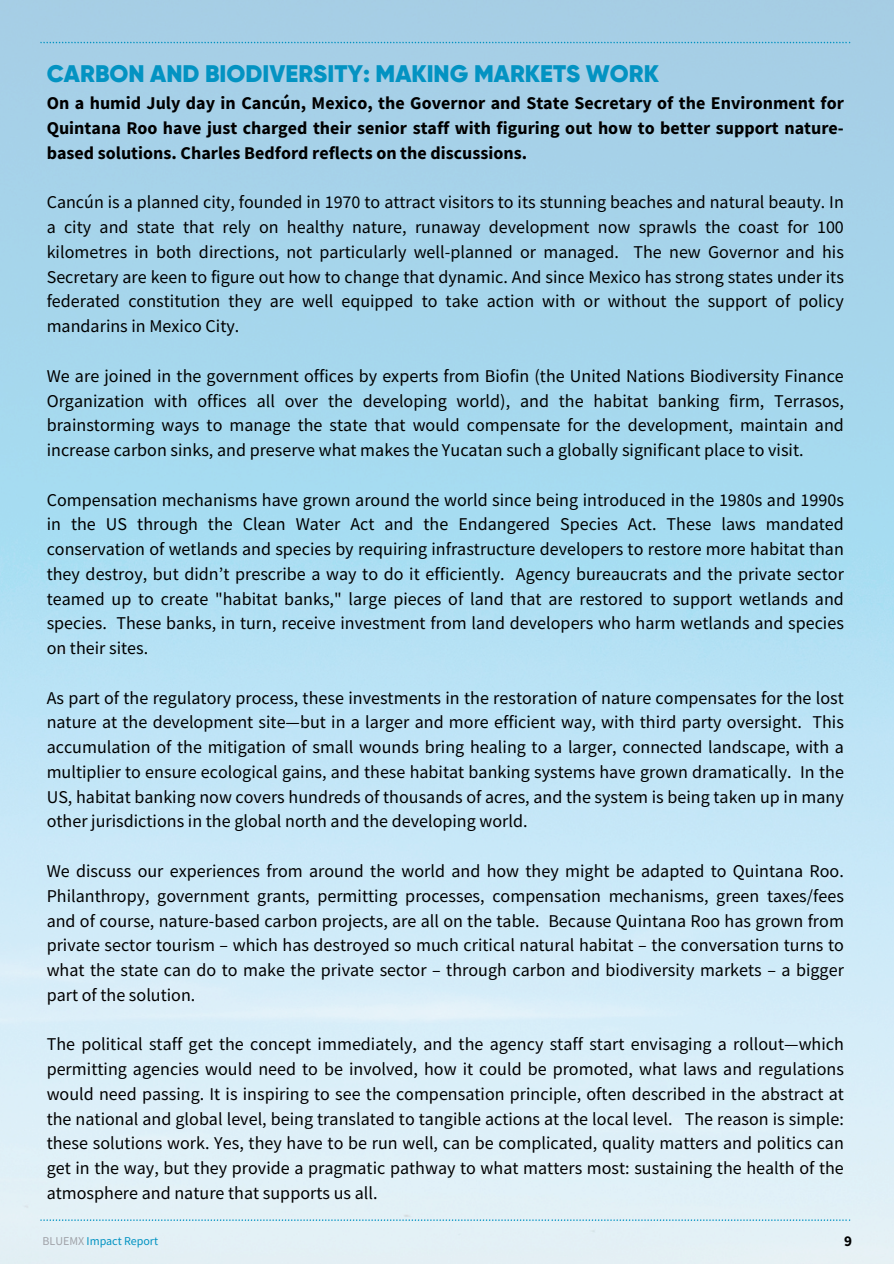
<style>
.page{position:relative;width:894px;height:1264px;background:#fff}
.page>*{position:absolute;margin:0;border:0;box-sizing:border-box;transform-origin:0 0}
.t1{font:900 24px "Gilroy";color:#0393c2}
.t2{font:18px/24.8px "Source Sans Pro";color:#000;text-align:justify}
.t3{font:700 18px/24.8px "Source Sans Pro";color:#000;text-align:justify}
.t4{font:700 15px "Source Sans Pro";color:#000}
.t5{font:12px "Source Sans Pro";letter-spacing:-.005em;color:#0393c2}
.s1{color:#a0a2a8}
</style>
<div class="page">
<img style="left:0;top:0;width:893px;height:1263px">
<svg style="left:40px;top:42px;width:810px;height:1px"></svg>
<svg style="left:40px;top:1219px;width:810px;height:1px"></svg>
<p class="t1" style="left:47px;top:59px;width:613px">CARBON AND BIODIVERSITY: MAKING MARKETS WORK</p>
<p class="t3" style="left:47px;top:91px;width:798px">On a humid July day in Cancún, Mexico, the Governor and State Secretary of the Environment for Quintana Roo have just charged their senior staff with figuring out how to better support nature&shy;based solutions. Charles Bedford reflects on the discussions.</p>
<h1 class="t2" style="left:47px;top:190px;width:798px">Cancún is a planned city, founded in 1970 to attract visitors to its stunning beaches and natural beauty. In a city and state that rely on healthy nature, runaway development now sprawls the coast for 100 kilometres in both directions, not particularly well-planned or managed. The new Governor and his Secretary are keen to figure out how to change that dynamic. And since Mexico has strong states under its federated constitution they are well equipped to take action with or without the support of policy mandarins in Mexico City.</h1>
<h2 class="t2" style="left:47px;top:363px;width:798px">We are joined in the government offices by experts from Biofin (the United Nations Biodiversity Finance Organization with offices all over the developing world), and the habitat banking firm, Terrasos, brainstorming ways to manage the state that would compensate for the development, maintain and increase carbon sinks, and preserve what makes the Yucatan such a globally significant place to visit.</h2>
<h2 class="t2" style="left:47px;top:487px;width:798px">Compensation mechanisms have grown around the world since being introduced in the 1980s and 1990s in the US through the Clean Water Act and the Endangered Species Act. These laws mandated conservation of wetlands and species by requiring infrastructure developers to restore more habitat than they destroy, but didn’t prescribe a way to do it efficiently. Agency bureaucrats and the private sector teamed up to create "habitat banks," large pieces of land that are restored to support wetlands and species. These banks, in turn, receive investment from land developers who harm wetlands and species on their sites.</h2>
<h2 class="t2" style="left:47px;top:685px;width:798px">As part of the regulatory process, these investments in the restoration of nature compensates for the lost nature at the development site—but in a larger and more efficient way, with third party oversight. This accumulation of the mitigation of small wounds bring healing to a larger, connected landscape, with a multiplier to ensure ecological gains, and these habitat banking systems have grown dramatically. In the US, habitat banking now covers hundreds of thousands of acres, and the system is being taken up in many other jurisdictions in the global north and the developing world.</h2>
<h2 class="t2" style="left:47px;top:858px;width:798px">We discuss our experiences from around the world and how they might be adapted to Quintana Roo.<br>Philanthropy, government grants, permitting processes, compensation mechanisms, green taxes/fees and of course, nature-based carbon projects, are all on the table. Because Quintana Roo has grown from private sector tourism – which has destroyed so much critical natural habitat – the conversation turns to what the state can do to make the private sector – through carbon and biodiversity markets – a bigger part of the solution.</h2>
<h2 class="t2" style="left:47px;top:1031px;width:798px">The political staff get the concept immediately, and the agency staff start envisaging a rollout—which permitting agencies would need to be involved, how it could be promoted, what laws and regulations would need passing. It is inspiring to see the compensation principle, often described in the abstract at the national and global level, being translated to tangible actions at the local level. The reason is simple: these solutions work. Yes, they have to be run well, can be complicated, quality matters and politics can get in the way, but they provide a pragmatic pathway to what matters most: sustaining the health of the atmosphere and nature that supports us all.</h2>
<h2 class="t5" style="left:43px;top:1233px;width:117px"><span class="s1">BLUEMX</span> Impact Report</h2>
<p class="t4" style="left:843px;top:1231px;width:9px">9</p>
</div>
